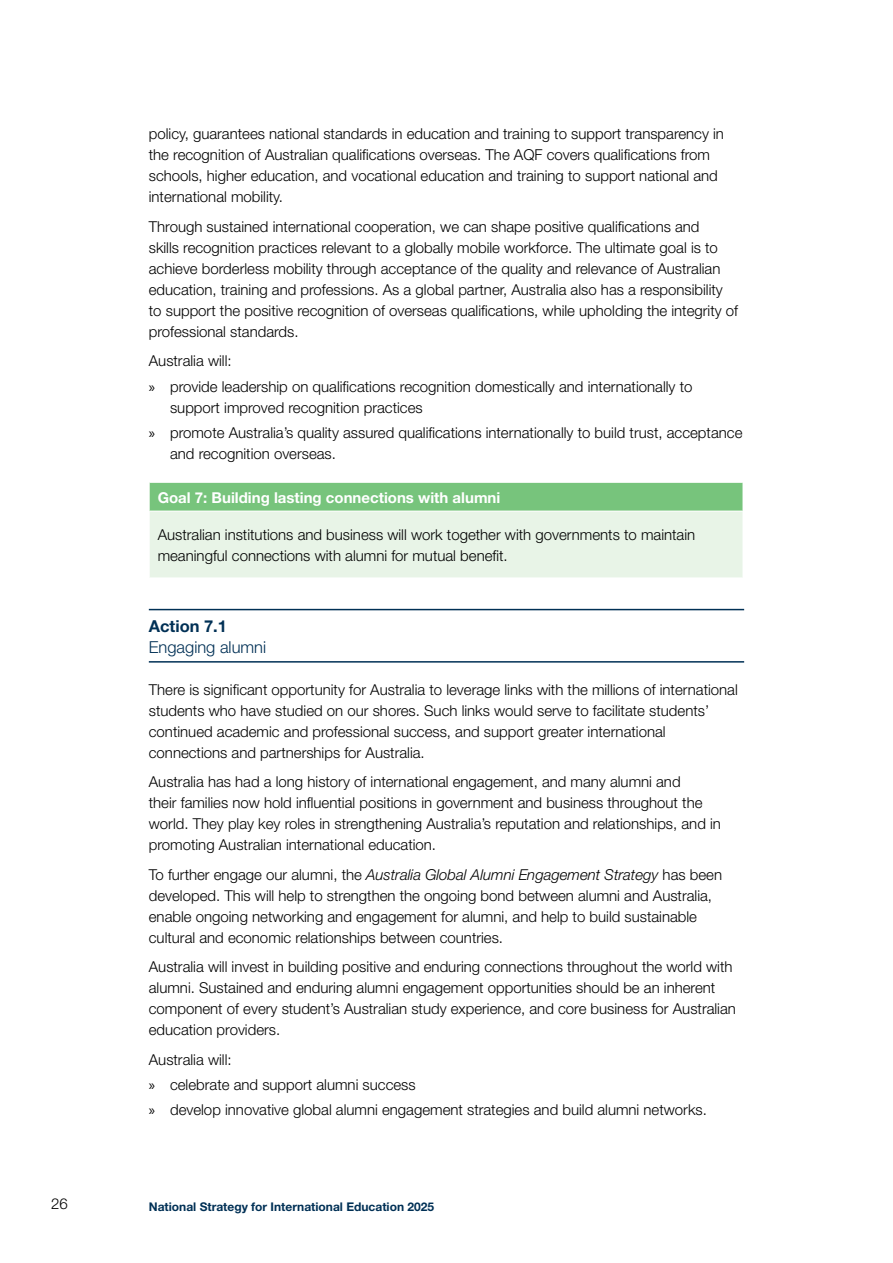
<style>
.page{position:relative;width:893px;height:1263px;background:#fff}
.page>*{position:absolute;margin:0;border:0;box-sizing:border-box;transform-origin:0 0}
.action_head{font:300 16.5px/21px "Helvetica Neue";color:#003055}
.body_text{font:300 15px/21px "Helvetica Neue";color:#000}
.Goal_head{font:700 15px "Helvetica Neue";color:#fff}
.t1{font:700 12px "Helvetica Neue";color:#003055}
.s1{font-family:"Myriad Pro";font-weight:400}
.s2{font-weight:700}
.s3{font-style:italic}
</style>
<div class="page">
<hr style="left:149px;top:609px;width:595px;height:1px;background:#003055">
<hr style="left:149px;top:661px;width:595px;height:2px;background:#003055">
<div style="left:149px;top:482px;width:594px;height:29px;background:#77c47c"></div>
<div style="left:149px;top:511px;width:594px;height:67px;background:#e8f4e7"></div>
<hr style="left:149px;top:511px;width:1px;height:67px;background:#fff">
<hr style="left:149px;top:482px;width:594px;height:1px;background:#fff">
<svg style="left:149px;top:483px;width:1px;height:28px"></svg>
<hr style="left:149px;top:511px;width:594px;height:1px;background:#fff">
<h2 class="body_text" style="left:149px;top:123px;width:577px">policy, guarantees national standards in education and training to support transparency in the recognition of Australian qualifications overseas. The AQF covers qualifications from schools, higher education, and vocational education and training to support national and international mobility.</h2>
<h2 class="body_text" style="left:149px;top:216px;width:591px">Through sustained international cooperation, we can shape positive qualifications and<br>skills recognition practices relevant to a globally mobile workforce. The ultimate goal is to achieve borderless mobility through acceptance of the quality and relevance of Australian education, training and professions. As a global partner, Australia also has a responsibility to support the positive recognition of overseas qualifications, while upholding the integrity of professional standards.</h2>
<h2 class="body_text" style="left:149px;top:350px;width:84px">Australia will:</h2>
<p class="body_text" style="left:170px;top:375px;width:524px;text-indent:-21px"><span class="s1">»</span> provide leadership on qualifications recognition domestically and internationally to support improved recognition practices</p>
<p class="body_text" style="left:170px;top:422px;width:574px;text-indent:-21px"><span class="s1">»</span> promote Australia’s quality assured qualifications internationally to build trust, acceptance and recognition overseas.</p>
<p class="Goal_head" style="left:158px;top:488px;width:344px">Goal 7: Building lasting connections with alumni</p>
<h2 class="body_text" style="left:158px;top:524px;width:539px">Australian institutions and business will work together with governments to maintain meaningful connections with alumni for mutual benefit.</h2>
<p class="action_head" style="left:149px;top:615px;width:119px"><span class="s2">Action 7.1<br></span>Engaging alumni</p>
<h2 class="body_text" style="left:149px;top:679px;width:590px">There is significant opportunity for Australia to leverage links with the millions of international students who have studied on our shores. Such links would serve to facilitate students’ continued academic and professional success, and support greater international connections and partnerships for Australia.</h2>
<h2 class="body_text" style="left:149px;top:771px;width:574px">Australia has had a long history of international engagement, and many alumni and<br>their families now hold influential positions in government and business throughout the world. They play key roles in strengthening Australia’s reputation and relationships, and in promoting Australian international education.</h2>
<h2 class="body_text" style="left:149px;top:864px;width:575px">To further engage our alumni, the <span class="s3">Australia Global Alumni Engagement Strategy</span> has been developed. This will help to strengthen the ongoing bond between alumni and Australia, enable ongoing networking and engagement for alumni, and help to build sustainable cultural and economic relationships between countries.</h2>
<h2 class="body_text" style="left:149px;top:956px;width:589px">Australia will invest in building positive and enduring connections throughout the world with alumni. Sustained and enduring alumni engagement opportunities should be an inherent component of every student’s Australian study experience, and core business for Australian education providers.</h2>
<h2 class="body_text" style="left:149px;top:1049px;width:84px">Australia will:</h2>
<p class="body_text" style="left:149px;top:1074px;width:268px"><span class="s1">»</span> celebrate and support alumni success</p>
<p class="body_text" style="left:149px;top:1099px;width:560px"><span class="s1">»</span> develop innovative global alumni engagement strategies and build alumni networks.</p>
<p class="body_text" style="left:51px;top:1193px;width:18px">26</p>
<p class="t1" style="left:149px;top:1199px;width:287px">National Strategy for International Education 2025</p>
</div>
